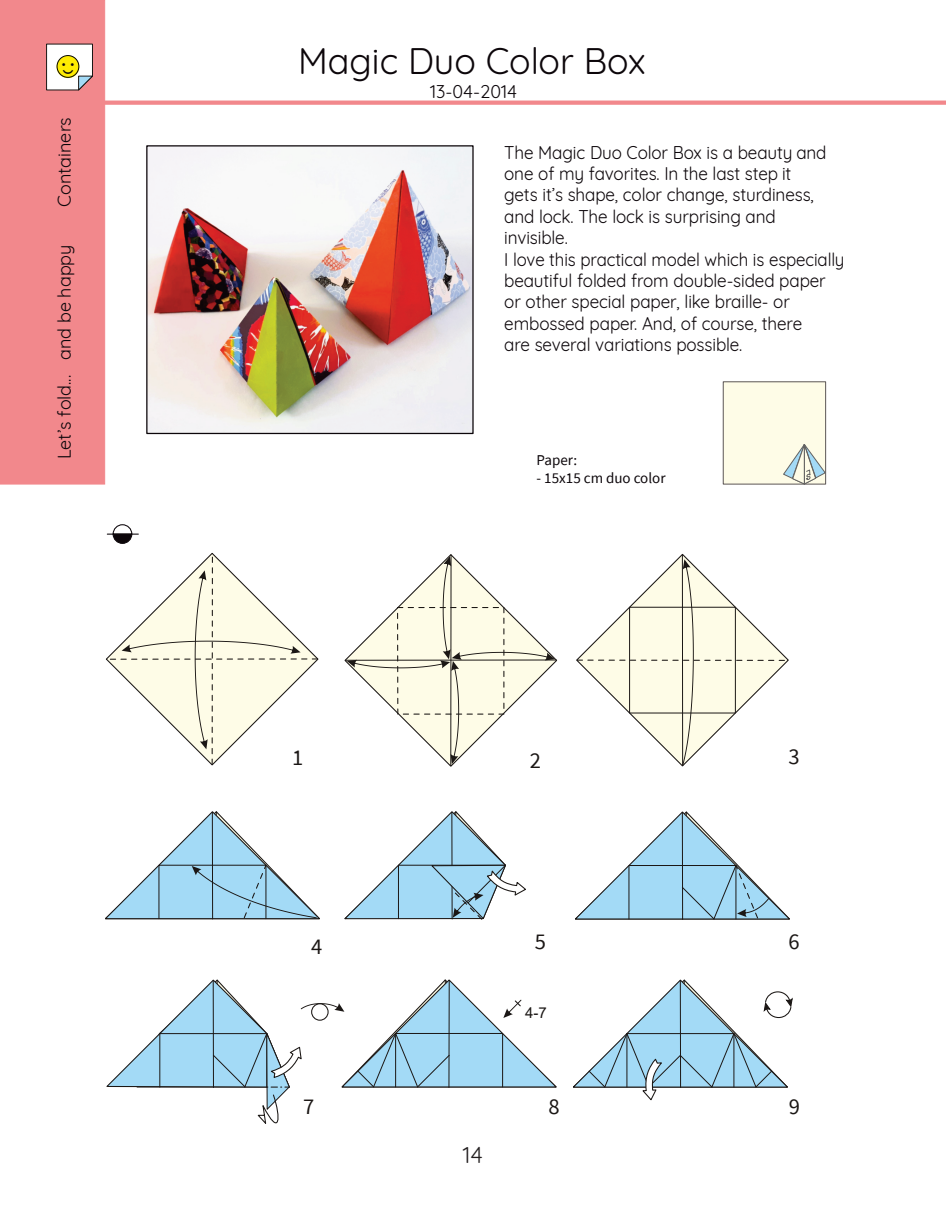
<style>
.page{position:relative;width:946px;height:1216px;background:#fff}
.page>*{position:absolute;margin:0;border:0;box-sizing:border-box;transform-origin:0 0}
.t1{font:36px "Quicksand";color:#0c060a}
.t2{font:36px "Arial";color:#feec02}
.t3{font:22.5px "Source Sans Pro";color:#1b1715}
.t4{font:22.5px "Quicksand";color:#231f20}
.t5{font:18px/21.3px "Quicksand";letter-spacing:-.005em;color:#0c060a;scale:.94 1}
.t6{font:18px/21.3px "Quicksand";letter-spacing:-.005em;color:#0c060a;scale:.95 1}
.t7{font:18px "Quicksand";letter-spacing:-.005em;color:#0c060a}
.t8{font:15px "Source Sans Pro";color:#0c060a}
.t9{font:15px "Arial";color:#1b1715}
</style>
<div class="page">
<div style="left:0;top:0;width:105px;height:484px;background:#f2888c"></div>
<svg style="left:46px;top:43px;width:47px;height:48px;background:#ddd6d7"></svg>
<div style="left:59px;top:58px;width:18px;height:18px;background:#0c060a;border:1px solid #0c060a;border-radius:50%"></div>
<div style="left:57px;top:55px;width:22px;height:23px;border:1px solid #080704;border-radius:50%"></div>
<img style="left:148px;top:147px;width:323px;height:285px">
<div style="left:146px;top:145px;width:327px;height:289px;border:1px solid #0c060a"></div>
<div style="left:722px;top:381px;width:103px;height:103px;background:#fefce7;border:1px solid #66605e"></div>
<div style="left:15px;top:100px;width:930px;height:5px;background:#f2888c"></div>
<svg style="left:112px;top:524px;width:21px;height:20px"></svg>
<hr style="left:107px;top:533px;width:31px;height:1px;background:#0c060a">
<svg style="left:782px;top:443px;width:43px;height:41px"></svg>
<svg style="left:344px;top:554px;width:213px;height:213px"></svg>
<svg style="left:106px;top:553px;width:213px;height:213px"></svg>
<svg style="left:576px;top:553px;width:213px;height:214px"></svg>
<svg style="left:575px;top:811px;width:215px;height:108px"></svg>
<svg style="left:105px;top:811px;width:215px;height:108px"></svg>
<svg style="left:344px;top:811px;width:182px;height:109px"></svg>
<svg style="left:106px;top:979px;width:451px;height:145px"></svg>
<svg style="left:573px;top:979px;width:220px;height:122px"></svg>
<h1 class="t2" style="left:49px;top:50px;width:39px">☻</h1>
<p class="t7" style="left:53px;top:206px;width:91px;rotate:-90deg">Containers</p>
<p class="t7" style="left:53px;top:459px;width:216px;rotate:-90deg">Let’s fold... and be happy</p>
<h1 class="t1" style="left:298px;top:38px;width:349px">Magic Duo Color Box</h1>
<p class="t7" style="left:430px;top:80px;width:89px">13-04-2014</p>
<p class="t6" style="left:504px;top:141px;width:341px">The Magic Duo Color Box is a beauty and one of my favorites. In the last step it gets it’s shape, color change, sturdiness, and lock. The lock is surprising and invisible.</p>
<p class="t5" style="left:504px;top:248px;width:363px">I love this practical model which is especially beautiful folded from double-sided paper or other special paper, like braille- or embossed paper. And, of course, there<br>are several variations possible.</p>
<p class="t8" style="left:536px;top:453px;width:42px">Paper:</p>
<p class="t8" style="left:536px;top:471px;width:130px">- 15x15 cm duo color</p>
<p class="t3" style="left:292px;top:747px;width:13px">1</p>
<p class="t3" style="left:530px;top:751px;width:13px">2</p>
<p class="t3" style="left:788px;top:747px;width:13px">3</p>
<p class="t3" style="left:311px;top:936px;width:13px">4</p>
<p class="t3" style="left:303px;top:1096px;width:13px">7</p>
<p class="t4" style="left:463px;top:1140px;width:22px">14</p>
<p class="t3" style="left:535px;top:932px;width:13px">5</p>
<p class="t9" style="left:525px;top:1006px;width:23px">4-7</p>
<p class="t3" style="left:788px;top:932px;width:13px">6</p>
<p class="t3" style="left:548px;top:1096px;width:13px">8</p>
<p class="t3" style="left:788px;top:1096px;width:13px">9</p>
</div>
